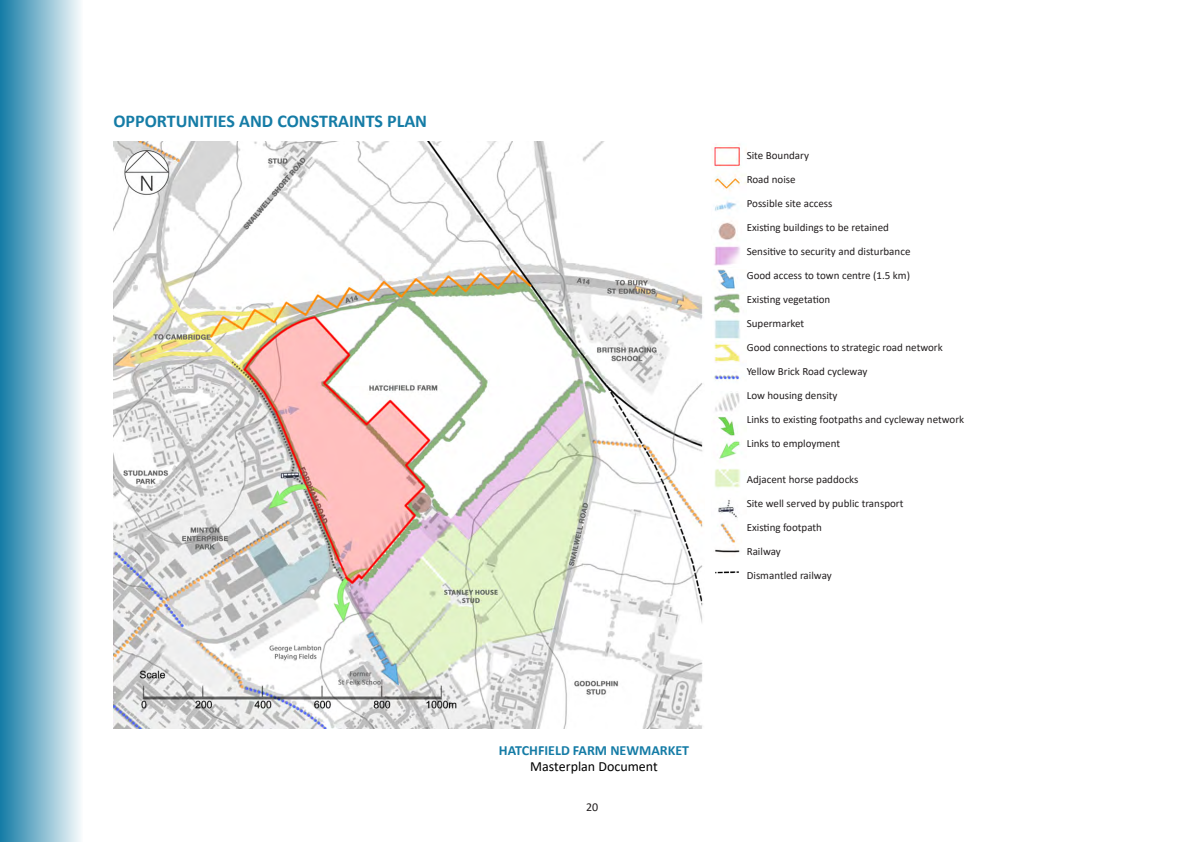
<style>
.page{position:relative;width:1191px;height:842px;background:#fff}
.page>*{position:absolute;margin:0;border:0;box-sizing:border-box;transform-origin:0 0}
.t1{font:700 18px "Calibri";color:#157ca6}
.t2{font:700 14px "Calibri";color:#157ca6}
.t3{font:14px "Calibri";color:#000}
.t4{font:12px "Calibri";color:#231f20}
.t5{font:11px "Calibri";color:#231f20}
</style>
<div class="page">
<div style="left:0;top:0;width:83px;height:842px;background:linear-gradient(to right,#147ca6,#fafcfd)"></div>
<img style="left:113px;top:142px;width:590px;height:587px">
<img style="left:712px;top:145px;width:34px;height:121px">
<img style="left:713px;top:269px;width:27px;height:284px">
<img style="left:715px;top:571px;width:24px;height:3px">
<p class="t1" style="left:113px;top:108px;width:315px">OPPORTUNITIES AND CONSTRAINTS PLAN</p>
<p class="t5" style="left:746px;top:147px;width:64px">Site Boundary</p>
<p class="t5" style="left:746px;top:171px;width:50px">Road noise</p>
<p class="t5" style="left:746px;top:195px;width:87px">Possible site access</p>
<p class="t5" style="left:746px;top:219px;width:144px">Existing buildings to be retained</p>
<p class="t5" style="left:746px;top:243px;width:165px">Sensitive to security and disturbance</p>
<p class="t5" style="left:746px;top:267px;width:165px">Good access to town centre (1.5 km)</p>
<p class="t5" style="left:746px;top:291px;width:85px">Existing vegetation</p>
<p class="t5" style="left:746px;top:315px;width:59px">Supermarket</p>
<p class="t5" style="left:746px;top:339px;width:198px">Good connections to strategic road network</p>
<p class="t5" style="left:746px;top:363px;width:122px">Yellow Brick Road cycleway</p>
<p class="t5" style="left:746px;top:387px;width:92px">Low housing density</p>
<p class="t5" style="left:746px;top:411px;width:219px">Links to existing footpaths and cycleway network</p>
<p class="t5" style="left:746px;top:435px;width:95px">Links to employment</p>
<p class="t5" style="left:746px;top:471px;width:113px">Adjacent horse paddocks</p>
<p class="t5" style="left:746px;top:495px;width:158px">Site well served by public transport</p>
<p class="t5" style="left:746px;top:519px;width:77px">Existing footpath</p>
<p class="t5" style="left:746px;top:543px;width:36px">Railway</p>
<p class="t5" style="left:746px;top:567px;width:86px">Dismantled railway</p>
<p class="t2" style="left:499px;top:740px;width:192px">HATCHFIELD FARM NEWMARKET</p>
<p class="t3" style="left:530px;top:757px;width:129px">Masterplan Document</p>
<p class="t4" style="left:586px;top:798px;width:14px">20</p>
</div>
